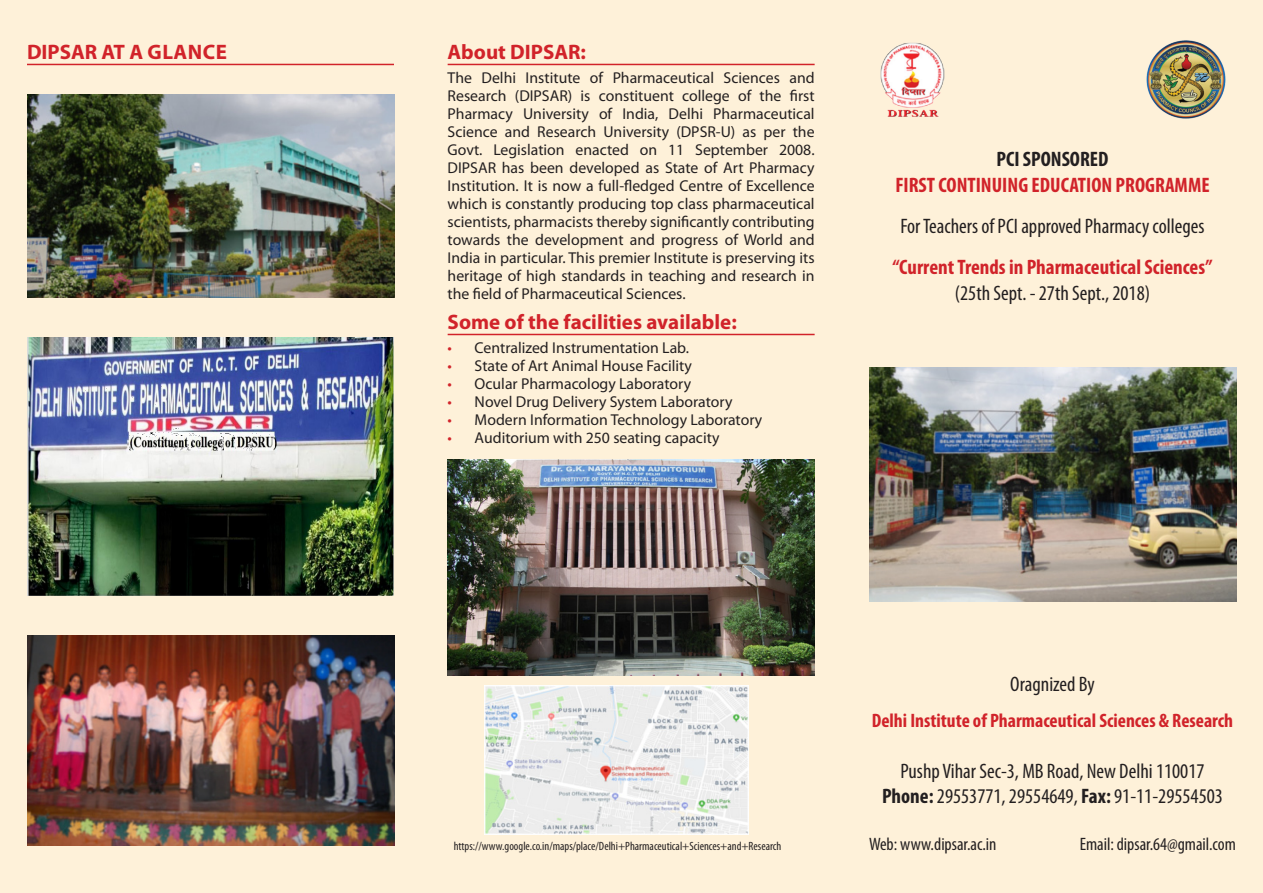
<style>
.page{position:relative;width:1263px;height:893px;background:#fef1d9}
.page>*{position:absolute;margin:0;border:0;box-sizing:border-box;transform-origin:0 0}
.t1{font:condensed 21px "Myriad Pro";color:#231f20}
.t2{font:700 condensed 21px "Myriad Pro";color:#d1232a}
.head{font:700 21px "Myriad Pro";color:#d1232a}
.t3{font:700 condensed 21px "Myriad Pro";color:#231f20}
.t4{font:700 condensed 19.5px "Myriad Pro";color:#d1232a}
.t5{font:condensed 18px "Myriad Pro";color:#231f20}
.txt{font:15.75px/18px "Myriad Pro";color:#231f20;text-align:justify}
.bullet{font:15.75px "Myriad Pro";color:#231f20}
.txt-2{font:condensed 12px "Myriad Pro";color:#231f20}
.s1{color:#d1232a}
.s2{font-weight:700}
</style>
<div class="page">
<hr style="left:27px;top:64px;width:367px;height:1px;background:#d1232a">
<hr style="left:448px;top:64px;width:367px;height:1px;background:#d1232a">
<hr style="left:448px;top:334px;width:367px;height:1px;background:#d1232a">
<img style="left:880px;top:42px;width:65px;height:75px">
<img style="left:448px;top:459px;width:367px;height:216px">
<img style="left:484px;top:685px;width:264px;height:150px">
<img style="left:28px;top:94px;width:367px;height:204px">
<img style="left:869px;top:367px;width:367px;height:234px">
<img style="left:28px;top:635px;width:367px;height:210px">
<img style="left:28px;top:337px;width:366px;height:258px">
<img style="left:1146px;top:40px;width:80px;height:79px">
<p class="head" style="left:27px;top:38px;width:201px">DIPSAR AT A GLANCE</p>
<p class="head" style="left:448px;top:38px;width:140px">About DIPSAR:</p>
<p class="txt" style="left:448px;top:68px;width:368px">The Delhi Institute of Pharmaceutical Sciences and Research (DIPSAR) is constituent college of the first Pharmacy University of India, Delhi Pharmaceutical Science and Research University (DPSR-U) as per the Govt. Legislation enacted on 11 September 2008.<br>DIPSAR has been developed as State of Art Pharmacy Institution. It is now a full-fledged Centre of Excellence which is constantly producing top class pharmaceutical scientists, pharmacists thereby significantly contributing towards the development and progress of World and India in particular. This premier Institute is preserving its heritage of high standards in teaching and research in the field of Pharmaceutical Sciences.</p>
<p class="head" style="left:448px;top:308px;width:291px">Some of the facilities available:</p>
<p class="bullet" style="left:448px;top:338px;width:243px"><span class="s1">•</span> Centralized Instrumentation Lab.</p>
<p class="bullet" style="left:448px;top:356px;width:246px"><span class="s1">•</span> State of Art Animal House Facility</p>
<p class="bullet" style="left:448px;top:374px;width:245px"><span class="s1">•</span> Ocular Pharmacology Laboratory</p>
<p class="bullet" style="left:448px;top:392px;width:286px"><span class="s1">•</span> Novel Drug Delivery System Laboratory</p>
<p class="bullet" style="left:448px;top:410px;width:316px"><span class="s1">•</span> Modern Information Technology Laboratory</p>
<p class="bullet" style="left:448px;top:428px;width:273px"><span class="s1">•</span> Auditorium with 250 seating capacity</p>
<p class="t3" style="left:996px;top:146px;width:114px">PCI SPONSORED</p>
<p class="t2" style="left:895px;top:171px;width:316px">FIRST CONTINUING EDUCATION PROGRAMME</p>
<p class="t1" style="left:900px;top:213px;width:306px">For Teachers of PCI approved Pharmacy colleges</p>
<p class="t2" style="left:892px;top:254px;width:321px">“Current Trends in Pharmaceutical Sciences”</p>
<p class="t1" style="left:955px;top:280px;width:197px">(25th Sept. - 27th Sept., 2018)</p>
<p class="t1" style="left:1010px;top:672px;width:86px">Oragnized By</p>
<p class="t4" style="left:872px;top:709px;width:363px">Delhi Institute of Pharmaceutical Sciences &amp; Research</p>
<p class="t1" style="left:900px;top:758px;width:306px">Pushp Vihar Sec-3, MB Road, New Delhi 110017</p>
<p class="t1" style="left:882px;top:783px;width:342px"><span class="s2">Phone:</span> 29553771, 29554649, <span class="s2">Fax:</span> 91-11-29554503</p>
<p class="txt-2" style="left:454px;top:838px;width:329px">https://www.google.co.in/maps/place/Delhi+Pharmaceutical+Sciences+and+Research</p>
<p class="t5" style="left:869px;top:833px;width:129px">Web: www.dipsar.ac.in</p>
<p class="t5" style="left:1080px;top:833px;width:158px">Email: dipsar.64@gmail.com</p>
</div>
